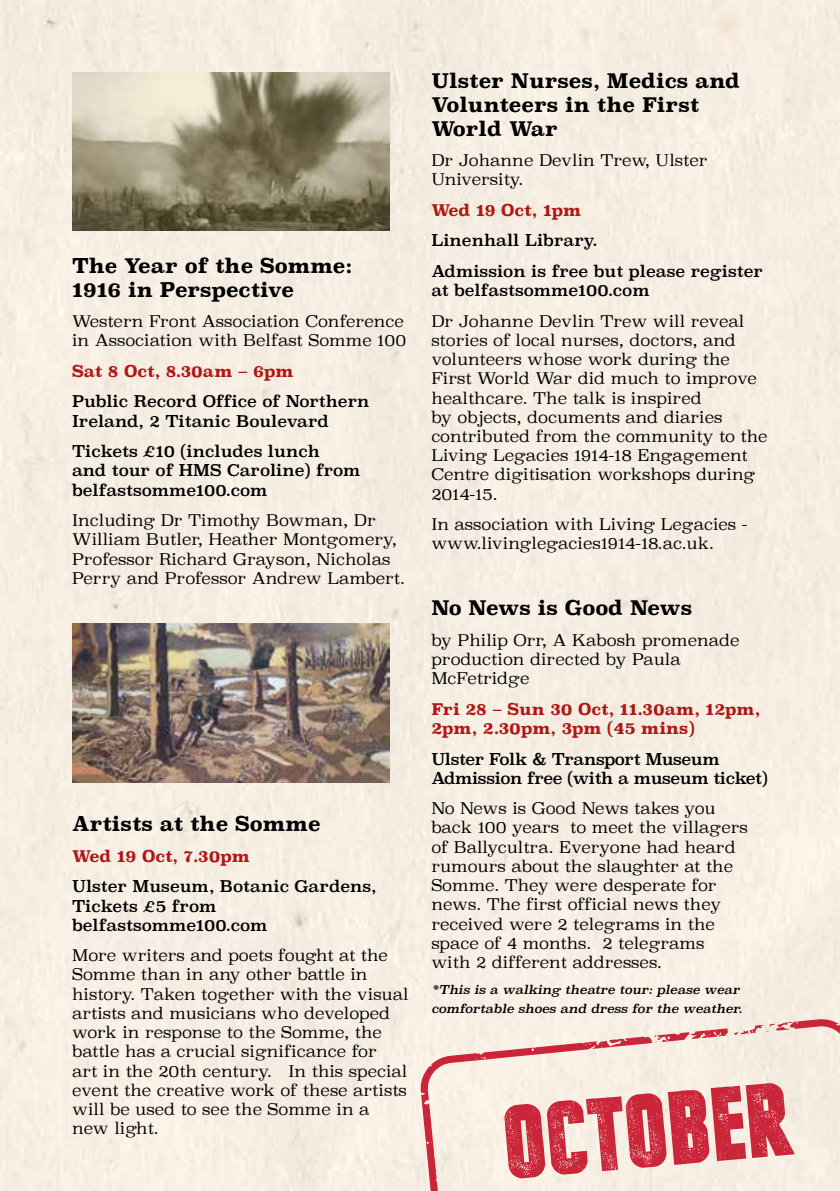
<style>
.page{position:relative;width:840px;height:1191px;background:#fff}
.page>*{position:absolute;margin:0;border:0;box-sizing:border-box;transform-origin:0 0}
.t1{font:97.4px "Headlined";color:#ca2538}
.t2{font:700 20px/24px "Superclarendon";color:#000}
.t3{font:300 16px/19.2px "Superclarendon";color:#000}
.t4{font:16px/19.2px "Superclarendon";color:#000}
.t5{font:700 16px/19.2px "Superclarendon";color:#b01614}
.t6{font:16px/19.2px "Superclarendon";letter-spacing:-.025em;color:#000}
.t7{font:italic 12px/19.2px "Superclarendon";color:#000}
</style>
<div class="page">
<div style="left:0;top:0;width:839px;height:1191px;background:#f6eee3"></div>
<img style="left:72px;top:72px;width:317px;height:159px">
<img style="left:72px;top:624px;width:317px;height:158px">
<div style="left:419px;top:1018px;width:420px;height:173px;background:#f7efe4"></div>
<p class="t2" style="left:72px;top:254px;width:282px">The Year of the Somme:<br>1916 in Perspective</p>
<p class="t3" style="left:72px;top:313px;width:335px">Western Front Association Conference in Association with Belfast Somme 100</p>
<p class="t5" style="left:72px;top:362px;width:223px">Sat 8 Oct, 8.30am – 6pm</p>
<p class="t4" style="left:72px;top:393px;width:299px">Public Record Office of Northern<br>Ireland, 2 Titanic Boulevard</p>
<p class="t4" style="left:72px;top:443px;width:290px">Tickets £10 (includes lunch<br>and tour of HMS Caroline) from belfastsomme100.com</p>
<p class="t3" style="left:72px;top:512px;width:334px">Including Dr Timothy Bowman, Dr William Butler, Heather Montgomery, Professor Richard Grayson, Nicholas Perry and Professor Andrew Lambert.</p>
<p class="t2" style="left:72px;top:813px;width:250px">Artists at the Somme</p>
<p class="t5" style="left:72px;top:847px;width:179px">Wed 19 Oct, 7.30pm</p>
<p class="t4" style="left:72px;top:878px;width:306px">Ulster Museum, Botanic Gardens,<br>Tickets £5 from belfastsomme100.com</p>
<p class="t3" style="left:72px;top:947px;width:338px">More writers and poets fought at the Somme than in any other battle in history. Taken together with the visual artists and musicians who developed work in response to the Somme, the battle has a crucial significance for<br>art in the 20th century. In this special event the creative work of these artists will be used to see the Somme in a new light.</p>
<p class="t2" style="left:431px;top:69px;width:310px">Ulster Nurses, Medics and<br>Volunteers in the First<br>World War</p>
<p class="t3" style="left:431px;top:152px;width:277px">Dr Johanne Devlin Trew, Ulster<br>University.</p>
<p class="t5" style="left:431px;top:201px;width:151px">Wed 19 Oct, 1pm</p>
<p class="t4" style="left:431px;top:226px;width:333px;line-height:30.6px">Linenhall Library.<br>Admission is free but please register</p>
<p class="t4" style="left:431px;top:282px;width:220px">at belfastsomme100.com</p>
<p class="t3" style="left:431px;top:313px;width:337px">Dr Johanne Devlin Trew will reveal stories of local nurses, doctors, and volunteers whose work during the<br>First World War did much to improve healthcare. The talk is inspired<br>by objects, documents and diaries contributed from the community to the<br>Living Legacies 1914-18 Engagement<br>Centre digitisation workshops during<br>2014-15.</p>
<p class="t3" style="left:431px;top:516px;width:317px">In association with Living Legacies - www.livinglegacies1914-18.ac.uk.</p>
<p class="t2" style="left:431px;top:597px;width:262px">No News is Good News</p>
<p class="t3" style="left:431px;top:632px;width:309px">by Philip Orr, A Kabosh promenade production directed by Paula<br>McFetridge</p>
<p class="t5" style="left:431px;top:700px;width:330px">Fri 28 – Sun 30 Oct, 11.30am, 12pm,<br>2pm, 2.30pm, 3pm (45 mins)</p>
<p class="t6" style="left:431px;top:750px;width:337px">Ulster Folk &amp; Transport Museum<br>Admission free (with a museum ticket)</p>
<p class="t3" style="left:431px;top:800px;width:318px">No News is Good News takes you back 100 years to meet the villagers of Ballycultra. Everyone had heard rumours about the slaughter at the<br>Somme. They were desperate for news. The first official news they received were 2 telegrams in the space of 4 months. 2 telegrams<br>with 2 different addresses.</p>
<p class="t7" style="left:431px;top:979px;width:312px">*This is a walking theatre tour: please wear comfortable shoes and dress for the weather.</p>
<h1 class="t1" style="left:499px;top:1086px;width:291px;rotate:-5deg">OCTOBER</h1>
</div>
